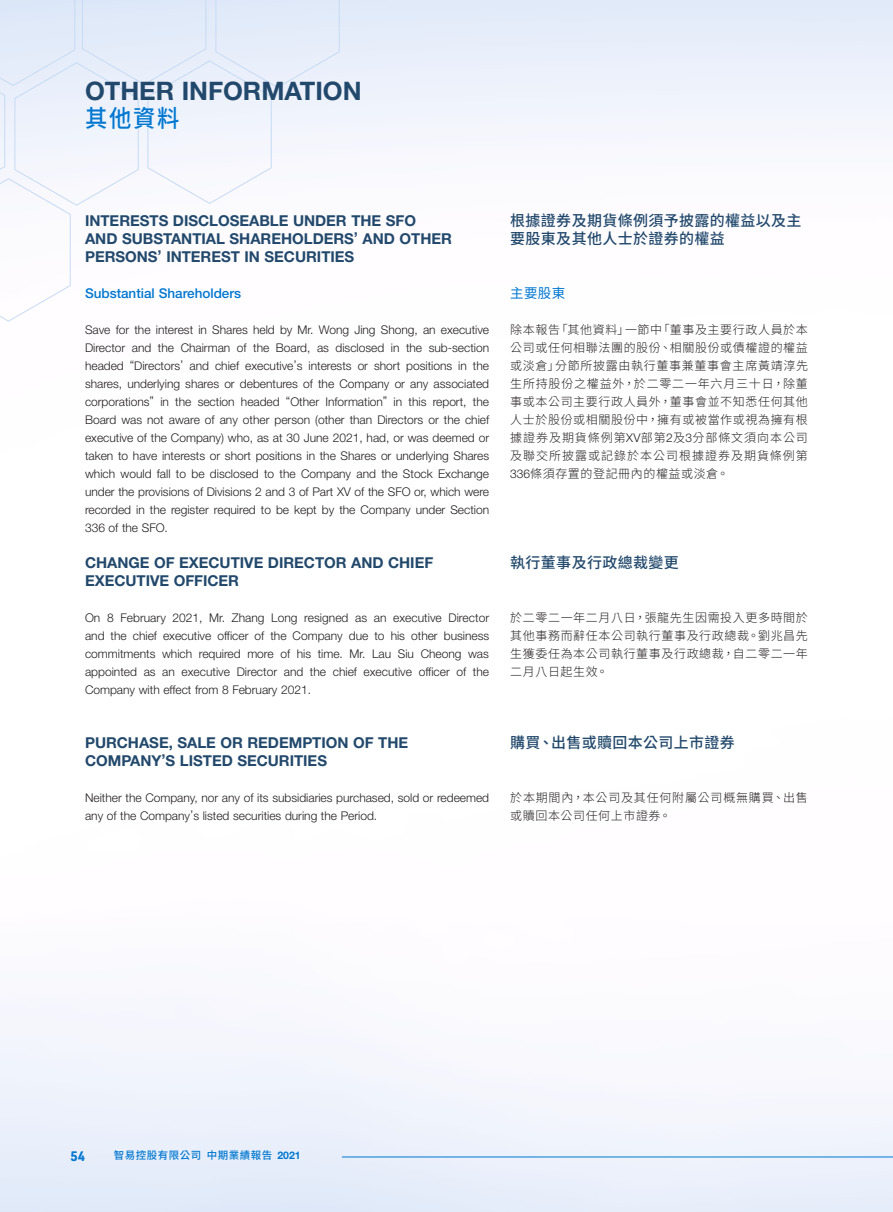
<style>
.page{position:relative;width:893px;height:1212px;background:#fff}
.page>*{position:absolute;margin:0;border:0;box-sizing:border-box;transform-origin:0 0}
.t1{font:700 25.5px "Helvetica Neue LT Std";color:#22496c}
.t2{font:500 24px "Source Han Sans TC";color:#0077d0;scale:.93 1}
.Heading_1{font:700 15px/18px "Helvetica Neue LT Std";color:#22496c}
.C_Heading_1{font:500 15px/18px "Source Han Sans TC";letter-spacing:.025em;color:#22496c}
.Heading_2{font:500 13.5px "Helvetica Neue LT Std";color:#0077d0}
.C_Heading_2{font:13.5px "Source Han Sans TC";color:#0077d0}
.t3{font:700 13.5px "URWDIN";color:#0077d0}
.Body_Text{font:300 12px/18px "Helvetica Neue LT Std";color:#231f20;text-align:justify}
.C_Body_Text{font:300 12px/18px "Source Han Sans TC";letter-spacing:.05em;color:#231f20;text-align:justify}
.t4{font:500 10.5px "Source Han Sans TC";letter-spacing:.05em;color:#0077d0}
.s1{font-family:"Helvetica Neue LT Std"}
.s2{font-family:"Helvetica Neue LT Std";font-weight:700}
</style>
<div class="page">
<svg style="left:0;top:0;width:340px;height:322px"></svg>
<hr style="left:342px;top:1156px;width:551px;height:1px;background:#0077d0">
<h1 class="t1" style="left:85px;top:75px;width:278px">OTHER INFORMATION</h1>
<h2 class="t2" style="left:85px;top:105px;width:103px">其他資料</h2>
<p class="Heading_1" style="left:85px;top:211px;width:368px">INTERESTS DISCLOSEABLE UNDER THE SFO<br>AND SUBSTANTIAL SHAREHOLDERS’ AND OTHER<br>PERSONS’ INTEREST IN SECURITIES</p>
<p class="Heading_2" style="left:85px;top:285px;width:158px">Substantial Shareholders</p>
<p class="Body_Text" style="left:85px;top:320px;width:406px">Save for the interest in Shares held by Mr. Wong Jing Shong, an executive Director and the Chairman of the Board, as disclosed in the sub-section headed “Directors’ and chief executive’s interests or short positions in the shares, underlying shares or debentures of the Company or any associated corporations” in the section headed “Other Information” in this report, the Board was not aware of any other person (other than Directors or the chief executive of the Company) who, as at 30 June 2021, had, or was deemed or taken to have interests or short positions in the Shares or underlying Shares which would fall to be disclosed to the Company and the Stock Exchange under the provisions of Divisions 2 and 3 of Part XV of the SFO or, which were recorded in the register required to be kept by the Company under Section 336 of the SFO.</p>
<p class="Heading_1" style="left:85px;top:553px;width:350px">CHANGE OF EXECUTIVE DIRECTOR AND CHIEF<br>EXECUTIVE OFFICER</p>
<p class="Body_Text" style="left:85px;top:608px;width:406px">On 8 February 2021, Mr. Zhang Long resigned as an executive Director and the chief executive officer of the Company due to his other business commitments which required more of his time. Mr. Lau Siu Cheong was appointed as an executive Director and the chief executive officer of the Company with effect from 8 February 2021.</p>
<p class="Heading_1" style="left:85px;top:733px;width:325px">PURCHASE, SALE OR REDEMPTION OF THE<br>COMPANY’S LISTED SECURITIES</p>
<p class="Body_Text" style="left:85px;top:788px;width:406px">Neither the Company, nor any of its subsidiaries purchased, sold or redeemed any of the Company’s listed securities during the Period.</p>
<p class="C_Heading_1" style="left:510px;top:212px;width:293px">根據證券及期貨條例須予披露的權益以及主要股東及其他人士於證券的權益</p>
<p class="C_Heading_2" style="left:510px;top:285px;width:56px">主要股東</p>
<p class="C_Body_Text" style="left:510px;top:321px;width:299px">除本報告「其他資料」一節中「董事及主要行政人員於本公司或任何相聯法團的股份、相關股份或債權證的權益或淡倉」分節所披露由執行董事兼董事會主席黃靖淳先生所持股份之權益外，於二零二一年六月三十日，除董事或本公司主要行政人員外，董事會並不知悉任何其他人士於股份或相關股份中，擁有或被當作或視為擁有根據證券及期貨條例第<span class="s1">XV</span>部第<span class="s1">2</span>及<span class="s1">3</span>分部條文須向本公司及聯交所披露或記錄於本公司根據證券及期貨條例第<span class="s1">336</span>條須存置的登記冊內的權益或淡倉。</p>
<p class="C_Heading_1" style="left:510px;top:554px;width:170px">執行董事及行政總裁變更</p>
<p class="C_Body_Text" style="left:510px;top:609px;width:299px">於二零二一年二月八日，張龍先生因需投入更多時間於其他事務而辭任本公司執行董事及行政總裁。劉兆昌先生獲委任為本公司執行董事及行政總裁，自二零二一年二月八日起生效。</p>
<p class="C_Heading_1" style="left:510px;top:734px;width:226px">購買、出售或贖回本公司上市證券</p>
<p class="C_Body_Text" style="left:510px;top:789px;width:299px">於本期間內，本公司及其任何附屬公司概無購買、出售或贖回本公司任何上市證券。</p>
<p class="t3" style="left:71px;top:1147px;width:16px">54</p>
<p class="t4" style="left:114px;top:1149px;width:188px">智易控股有限公司 中期業績報告 <span class="s2">2021</span></p>
</div>
